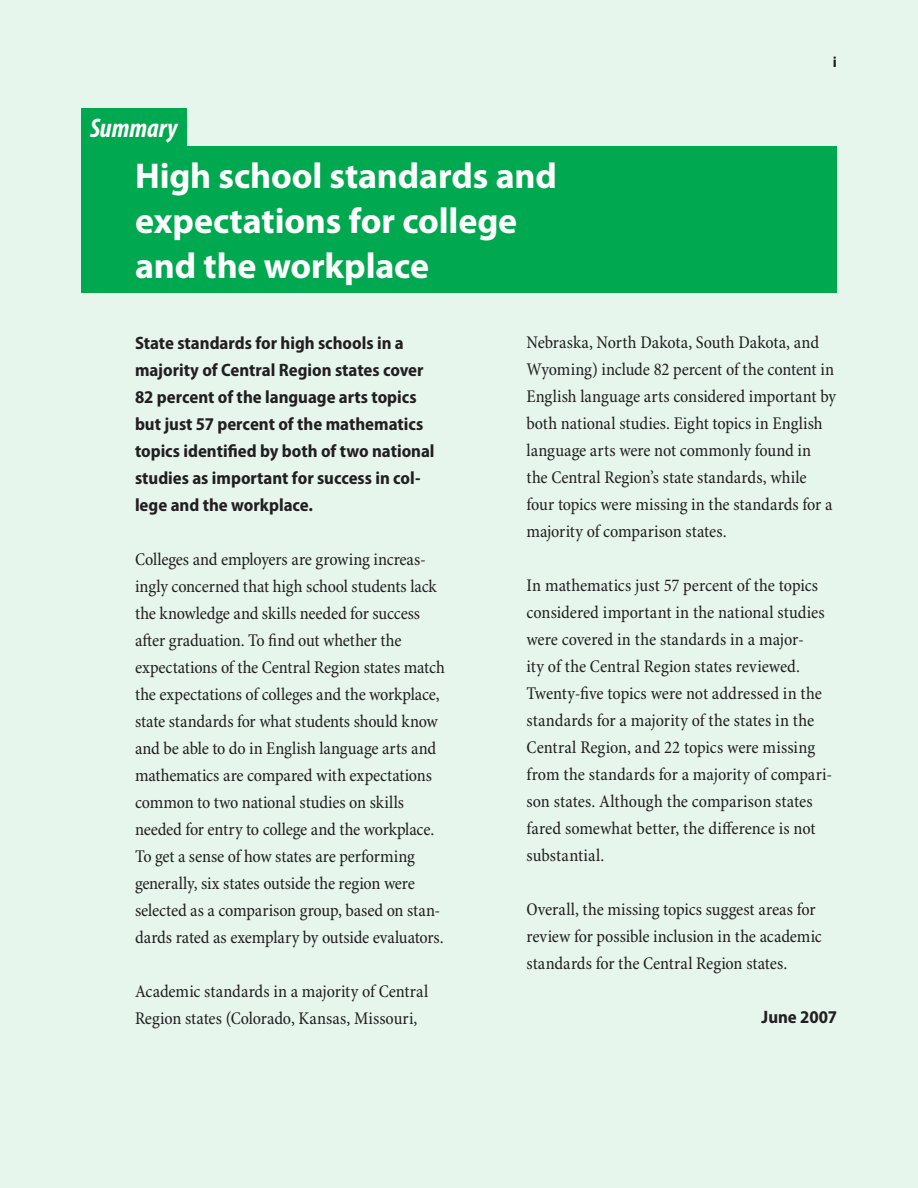
<style>
.page{position:relative;width:918px;height:1188px;background:#e6f6ed}
.page>*{position:absolute;margin:0;border:0;box-sizing:border-box;transform-origin:0 0}
.t1{font:700 36px/45px "Myriad Pro";letter-spacing:-.005em;color:#fff}
.t2{font:italic 700 condensed 27px "Myriad Pro";color:#fff}
.t3{font:condensed 18px/27px "Minion Pro";letter-spacing:-.005em;color:#231f20}
.t4{font:700 semi-condensed 18px/27px "Myriad Pro";color:#231f20}
.t5{font:700 15px "Myriad Pro";color:#231f20}
</style>
<div class="page">
<div style="left:81px;top:108px;width:105px;height:38px;background:#00a94f"></div>
<div style="left:81px;top:146px;width:756px;height:147px;background:#00a94f"></div>
<h2 class="t2" style="left:90px;top:114px;width:89px">Summary</h2>
<h1 class="t1" style="left:135px;top:154px;width:423px">High school standards and expectations for college and the workplace</h1>
<p class="t5" style="left:833px;top:54px;width:6px">i</p>
<p class="t4" style="left:135px;top:329px;width:301px">State standards for high schools in a majority of Central Region states cover 82 percent of the language arts topics but just 57 percent of the mathematics topics identified by both of two national studies as important for success in col&shy;lege and the workplace.</p>
<p class="t3" style="left:135px;top:546px;width:311px">Colleges and employers are growing increas&shy;ingly concerned that high school students lack the knowledge and skills needed for success after graduation. To find out whether the expectations of the Central Region states match the expectations of colleges and the workplace, state standards for what students should know and be able to do in English language arts and mathematics are compared with expectations common to two national studies on skills needed for entry to college and the workplace.<br>To get a sense of how states are performing generally, six states outside the region were selected as a comparison group, based on stan&shy;dards rated as exemplary by outside evaluators.</p>
<p class="t3" style="left:135px;top:978px;width:295px">Academic standards in a majority of Central<br>Region states (Colorado, Kansas, Missouri,</p>
<p class="t3" style="left:526px;top:330px;width:311px">Nebraska, North Dakota, South Dakota, and Wyoming) include 82 percent of the content in English language arts considered important by both national studies. Eight topics in English language arts were not commonly found in the Central Region’s state standards, while four topics were missing in the standards for a majority of comparison states.</p>
<p class="t3" style="left:526px;top:573px;width:307px">In mathematics just 57 percent of the topics considered important in the national studies were covered in the standards in a major-<br>ity of the Central Region states reviewed.<br>Twenty-five topics were not addressed in the standards for a majority of the states in the Central Region, and 22 topics were missing from the standards for a majority of compari&shy;son states. Although the comparison states fared somewhat better, the difference is not substantial.</p>
<p class="t3" style="left:526px;top:897px;width:297px">Overall, the missing topics suggest areas for review for possible inclusion in the academic standards for the Central Region states.</p>
<p class="t4" style="left:762px;top:1004px;width:77px">June 2007</p>
</div>
